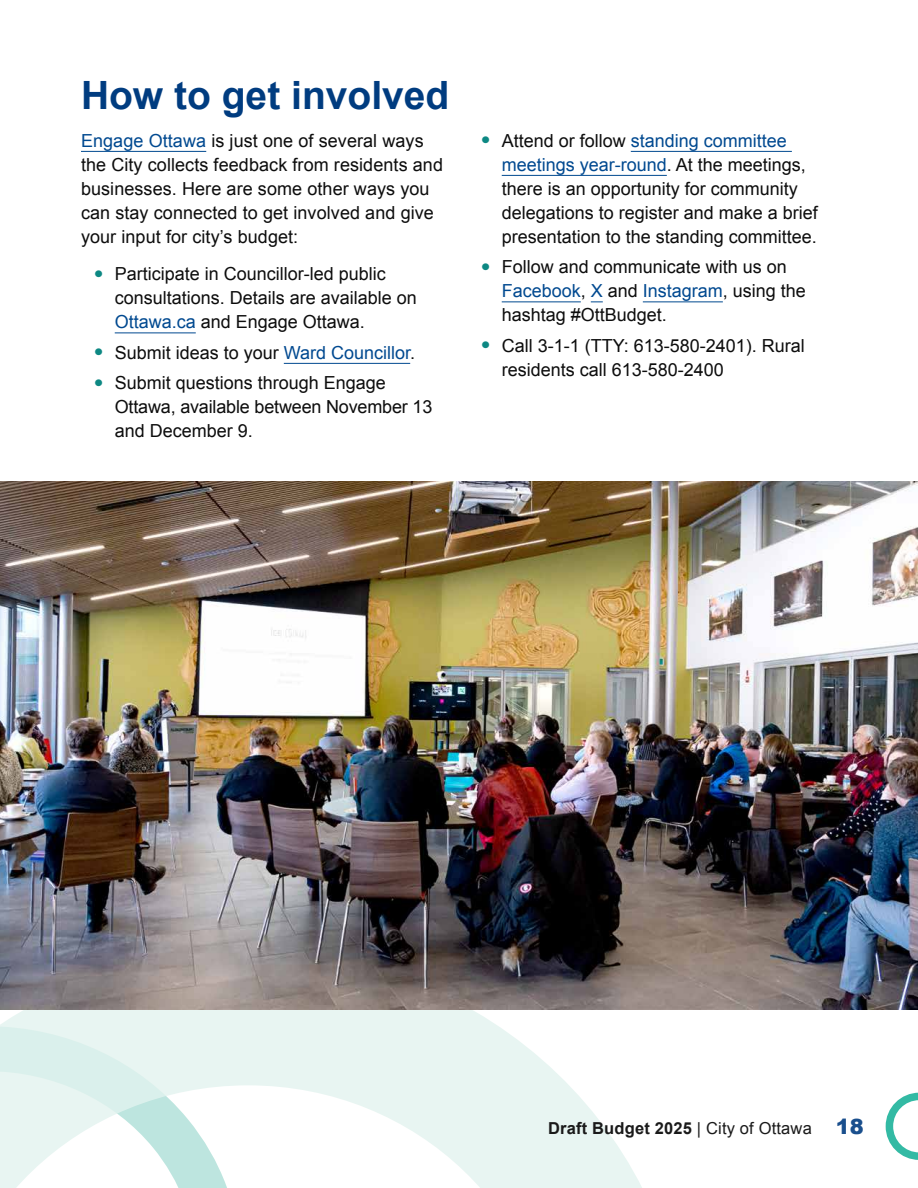
<style>
.page{position:relative;width:918px;height:1188px;background:#fff}
.page>*{position:absolute;margin:0;border:0;box-sizing:border-box;transform-origin:0 0}
.t1{font:700 39px "Arial";color:#003c80}
.t2{font:18px/24px "Arial";color:#0d0d0d}
.t3{font:700 16.5px "Arial";letter-spacing:.01em;color:#1a1a1a}
.s1{color:#004990}
.s2{font-weight:700;font-size:24px;color:#0d8883}
.s3{font-weight:400}
.s4{font-weight:900;font-size:21px;color:#1a4f8d}
</style>
<div class="page">
<svg style="left:0;top:1009px;width:687px;height:179px"></svg>
<svg style="left:0;top:1026px;width:241px;height:162px"></svg>
<img style="left:0;top:482px;width:918px;height:527px">
<hr style="left:81px;top:151px;width:125px;height:1px;background:#004990">
<hr style="left:115px;top:333px;width:81px;height:1px;background:#004990">
<hr style="left:284px;top:363px;width:126px;height:1px;background:#004990">
<hr style="left:631px;top:151px;width:161px;height:1px;background:#004990">
<hr style="left:502px;top:175px;width:165px;height:1px;background:#004990">
<hr style="left:502px;top:301px;width:79px;height:1px;background:#004990">
<svg style="left:591px;top:301px;width:12px;height:1px"></svg>
<hr style="left:643px;top:301px;width:80px;height:1px;background:#004990">
<svg style="left:886px;top:1093px;width:32px;height:67px"></svg>
<h1 class="t1" style="left:81px;top:70px;width:370px">How to get involved</h1>
<p class="t2" style="left:81px;top:129px;width:364px"><span class="s1">Engage Ottawa</span> is just one of several ways the City collects feedback from residents and businesses. Here are some other ways you can stay connected to get involved and give your input for city’s budget:</p>
<p class="t2" style="left:115px;top:262px;width:304px;text-indent:-20px"><span class="s2">•</span> Participate in Councillor-led public consultations. Details are available on<br><span class="s1">Ottawa.ca</span> and Engage Ottawa.</p>
<p class="t2" style="left:94px;top:341px;width:322px"><span class="s2">•</span> Submit ideas to your <span class="s1">Ward Councillor</span>.</p>
<p class="t2" style="left:115px;top:371px;width:319px;text-indent:-20px"><span class="s2">•</span> Submit questions through Engage<br>Ottawa, available between November 13 and December 9.</p>
<p class="t2" style="left:502px;top:129px;width:318px;text-indent:-20px"><span class="s2">•</span> Attend or follow <span class="s1">standing committee meetings year-round</span>. At the meetings, there is an opportunity for community delegations to register and make a brief presentation to the standing committee.</p>
<p class="t2" style="left:502px;top:255px;width:306px;text-indent:-20px"><span class="s2">•</span> Follow and communicate with us on<br><span class="s1">Facebook</span>, <span class="s1">X</span> and <span class="s1">Instagram</span>, using the hashtag #OttBudget.</p>
<p class="t2" style="left:502px;top:334px;width:305px;text-indent:-20px"><span class="s2">•</span> Call 3-1-1 (TTY: 613-580-2401). Rural residents call 613-580-2400</p>
<p class="t3" style="left:548px;top:1117px;width:317px">Draft Budget 2025 <span class="s3">| City of Ottawa</span> <span class="s4">18</span></p>
</div>
